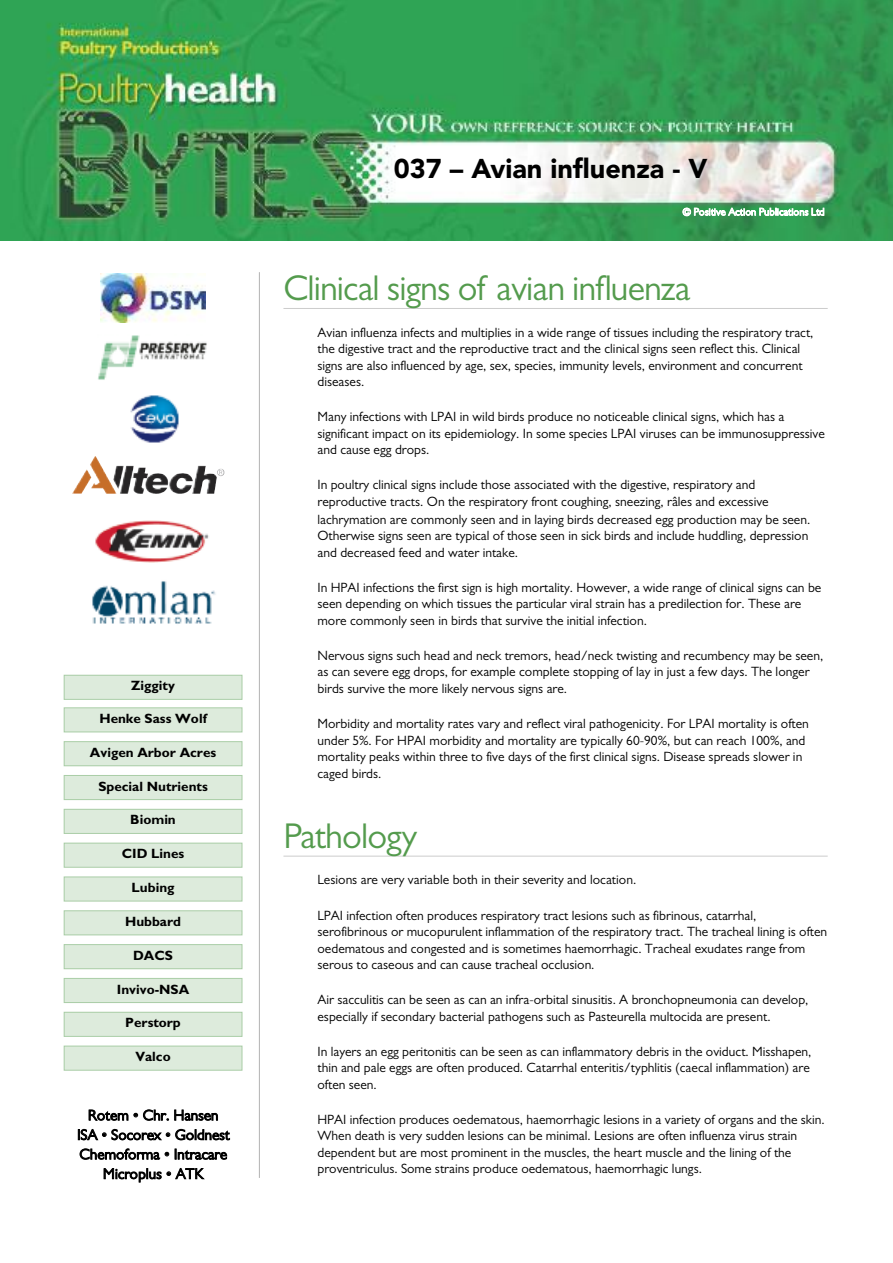
<style>
.page{position:relative;width:893px;height:1263px;background:#fff}
.page>*{position:absolute;margin:0;border:0;box-sizing:border-box;transform-origin:0 0}
.t1{font:36px "Gill Sans";letter-spacing:-.025em;color:#549b4d}
.t2{font:900 27px "Avenir";color:#000}
.t3{font:15px/19.5px "Gill Sans";color:#000;text-align:center}
.t4{font:13.5px/16.5px "Gill Sans";color:#000}
.t5{font:700 13.5px "Gill Sans";color:#000}
.t6{font:10.5px "Gill Sans";color:#fff}
</style>
<div class="page">
<img style="left:0;top:0;width:893px;height:240px">
<hr style="left:259px;top:272px;width:1px;height:906px;background:#b3b3b3">
<hr style="left:283px;top:308px;width:545px;height:1px;background:#ccc">
<hr style="left:283px;top:856px;width:545px;height:1px;background:#ccc">
<img style="left:95px;top:520px;width:114px;height:43px">
<img style="left:95px;top:456px;width:15px;height:25px">
<img style="left:92px;top:581px;width:124px;height:43px">
<img style="left:98px;top:335px;width:109px;height:45px">
<div style="left:65px;top:776px;width:177px;height:23px;background:#ddebdc"></div>
<div style="left:64px;top:775px;width:178px;height:25px;border:1px solid #a9cda6"></div>
<div style="left:65px;top:810px;width:177px;height:23px;background:#ddebdc"></div>
<div style="left:64px;top:809px;width:178px;height:25px;border:1px solid #a9cda6"></div>
<div style="left:65px;top:843px;width:177px;height:24px;background:#ddebdc"></div>
<div style="left:64px;top:843px;width:178px;height:25px;border:1px solid #a9cda6"></div>
<div style="left:65px;top:877px;width:177px;height:24px;background:#ddebdc"></div>
<div style="left:64px;top:876px;width:178px;height:25px;border:1px solid #a9cda6"></div>
<div style="left:65px;top:911px;width:177px;height:23px;background:#ddebdc"></div>
<div style="left:64px;top:910px;width:178px;height:25px;border:1px solid #a9cda6"></div>
<div style="left:65px;top:945px;width:177px;height:23px;background:#ddebdc"></div>
<div style="left:64px;top:944px;width:178px;height:25px;border:1px solid #a9cda6"></div>
<div style="left:65px;top:979px;width:177px;height:23px;background:#ddebdc"></div>
<div style="left:64px;top:978px;width:178px;height:25px;border:1px solid #a9cda6"></div>
<div style="left:65px;top:1013px;width:177px;height:23px;background:#ddebdc"></div>
<div style="left:64px;top:1012px;width:178px;height:25px;border:1px solid #a9cda6"></div>
<div style="left:65px;top:1046px;width:177px;height:24px;background:#ddebdc"></div>
<div style="left:64px;top:1046px;width:178px;height:24px;border:1px solid #a9cda6"></div>
<div style="left:65px;top:708px;width:177px;height:23px;background:#ddebdc"></div>
<div style="left:64px;top:707px;width:178px;height:25px;border:1px solid #a9cda6"></div>
<div style="left:65px;top:676px;width:177px;height:23px;background:#ddebdc"></div>
<div style="left:64px;top:675px;width:178px;height:25px;border:1px solid #a9cda6"></div>
<div style="left:65px;top:742px;width:177px;height:23px;background:#ddebdc"></div>
<div style="left:64px;top:741px;width:178px;height:25px;border:1px solid #a9cda6"></div>
<img style="left:101px;top:273px;width:104px;height:49px">
<img style="left:130px;top:395px;width:49px;height:48px">
<p class="t5" style="left:131px;top:681px;width:45px">Ziggity</p>
<p class="t5" style="left:99px;top:713px;width:109px">Henke Sass Wolf</p>
<p class="t5" style="left:90px;top:747px;width:128px">Avigen Arbor Acres</p>
<p class="t5" style="left:98px;top:781px;width:111px">Special Nutrients</p>
<p class="t5" style="left:130px;top:815px;width:47px">Biomin</p>
<p class="t5" style="left:122px;top:848px;width:64px">CID Lines</p>
<p class="t5" style="left:132px;top:882px;width:44px">Lubing</p>
<p class="t5" style="left:125px;top:916px;width:57px">Hubbard</p>
<p class="t5" style="left:133px;top:950px;width:41px">DACS</p>
<p class="t5" style="left:117px;top:984px;width:74px">Invivo-NSA</p>
<p class="t5" style="left:125px;top:1018px;width:57px">Perstorp</p>
<p class="t5" style="left:135px;top:1051px;width:37px">Valco</p>
<p class="t3" style="left:77px;top:1107px;width:154px">Rotem • Chr. Hansen<br>ISA • Socorex • Goldnest<br>Chemoforma • Intracare<br>Microplus • ATK</p>
<h2 class="t2" style="left:394px;top:157px;width:315px">037 – Avian influenza - V</h2>
<p class="t6" style="left:683px;top:208px;width:143px">© Positive Action Publications Ltd</p>
<h1 class="t1" style="left:283px;top:276px;width:408px">Clinical signs of avian influenza</h1>
<p class="t4" style="left:317px;top:325px;width:498px">Avian influenza infects and multiplies in a wide range of tissues including the respiratory tract, the digestive tract and the reproductive tract and the clinical signs seen reflect this. Clinical signs are also influenced by age, sex, species, immunity levels, environment and concurrent diseases.</p>
<p class="t4" style="left:317px;top:410px;width:509px">Many infections with LPAI in wild birds produce no noticeable clinical signs, which has a significant impact on its epidemiology. In some species LPAI viruses can be immunosuppressive and cause egg drops.</p>
<p class="t4" style="left:317px;top:478px;width:494px">In poultry clinical signs include those associated with the digestive, respiratory and reproductive tracts. On the respiratory front coughing, sneezing, râles and excessive lachrymation are commonly seen and in laying birds decreased egg production may be seen.<br>Otherwise signs seen are typical of those seen in sick birds and include huddling, depression and decreased feed and water intake.</p>
<p class="t4" style="left:317px;top:580px;width:505px">In HPAI infections the first sign is high mortality. However, a wide range of clinical signs can be seen depending on which tissues the particular viral strain has a predilection for. These are more commonly seen in birds that survive the initial infection.</p>
<p class="t4" style="left:317px;top:648px;width:507px">Nervous signs such head and neck tremors, head/neck twisting and recumbency may be seen, as can severe egg drops, for example complete stopping of lay in just a few days. The longer birds survive the more likely nervous signs are.</p>
<p class="t4" style="left:317px;top:717px;width:493px">Morbidity and mortality rates vary and reflect viral pathogenicity. For LPAI mortality is often under 5%. For HPAI morbidity and mortality are typically 60-90%, but can reach 100%, and mortality peaks within three to five days of the first clinical signs. Disease spreads slower in caged birds.</p>
<h1 class="t1" style="left:283px;top:823px;width:135px">Pathology</h1>
<p class="t4" style="left:317px;top:873px;width:320px">Lesions are very variable both in their severity and location.</p>
<p class="t4" style="left:317px;top:908px;width:511px">LPAI infection often produces respiratory tract lesions such as fibrinous, catarrhal, serofibrinous or mucopurulent inflammation of the respiratory tract. The tracheal lining is often oedematous and congested and is sometimes haemorrhagic. Tracheal exudates range from serous to caseous and can cause tracheal occlusion.</p>
<p class="t4" style="left:317px;top:993px;width:493px">Air sacculitis can be seen as can an infra-orbital sinusitis. A bronchopneumonia can develop, especially if secondary bacterial pathogens such as Pasteurella multocida are present.</p>
<p class="t4" style="left:317px;top:1044px;width:495px;text-align:justify">In layers an egg peritonitis can be seen as can inflammatory debris in the oviduct. Misshapen, thin and pale eggs are often produced. Catarrhal enteritis/typhlitis (caecal inflammation) are often seen.</p>
<p class="t4" style="left:317px;top:1112px;width:509px">HPAI infection produces oedematous, haemorrhagic lesions in a variety of organs and the skin.<br>When death is very sudden lesions can be minimal. Lesions are often influenza virus strain dependent but are most prominent in the muscles, the heart muscle and the lining of the proventriculus. Some strains produce oedematous, haemorrhagic lungs.</p>
</div>
